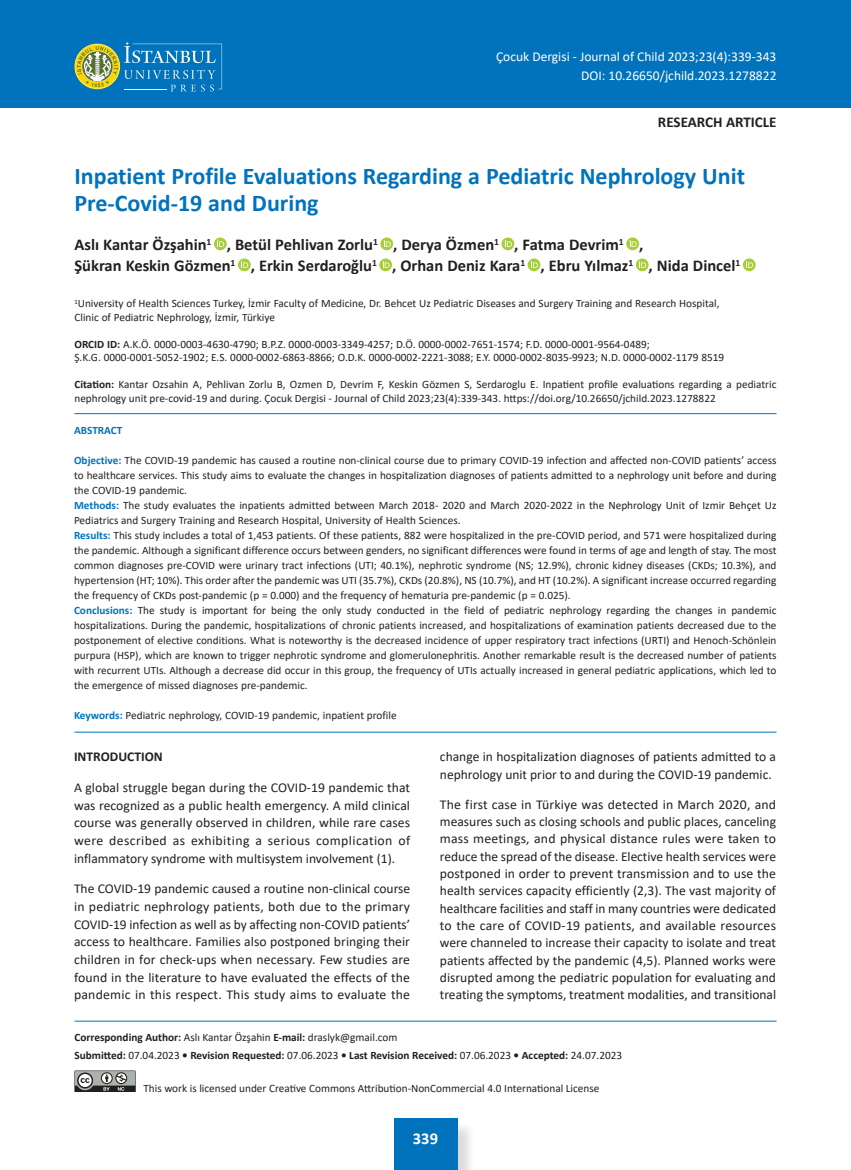
<style>
.page{position:relative;width:851px;height:1170px;background:#fff}
.page>*{position:absolute;margin:0;border:0;box-sizing:border-box;transform-origin:0 0}
.Baslik_1{font:700 24px/27px "Calibri";color:#0073bc}
.Yazarlar{font:700 16.5px "Calibri";color:#231f20}
.t1{font:700 16.5px "Calibri";color:#fff}
.t2{font:700 15px "Calibri";color:#231f20}
.Ana_metin{font:13.5px/17.2px "Calibri";color:#231f20;text-align:justify}
.t3{font:13.5px "Calibri";color:#fff}
.Baslık{font:700 13.5px "Calibri";color:#231f20}
.Abstract{font:11.25px/15px "Calibri";color:#231f20;text-align:justify}
.t4{font:700 11.25px "Calibri";color:#231f20}
.Keyword{font:11.25px "Calibri";color:#231f20}
.Abstract-2{font:700 11.25px "Calibri";color:#0073bc}
.s1{font-weight:700}
.s2{font-weight:700;color:#0073bc}
.s3{font-weight:400}
</style>
<div class="page">
<div style="left:396px;top:1121px;width:80px;height:48px;background:#231f20;opacity:.16"></div>
<div style="left:393px;top:1118px;width:64px;height:51px;background:#0073bc"></div>
<div style="left:0;top:0;width:850px;height:107px;background:#0073bc"></div>
<svg style="left:214px;top:237px;width:13px;height:13px"></svg>
<svg style="left:217px;top:240px;width:7px;height:7px"></svg>
<svg style="left:380px;top:237px;width:13px;height:13px"></svg>
<svg style="left:383px;top:240px;width:7px;height:7px"></svg>
<svg style="left:501px;top:237px;width:13px;height:13px"></svg>
<svg style="left:505px;top:240px;width:6px;height:7px"></svg>
<svg style="left:626px;top:237px;width:13px;height:13px"></svg>
<svg style="left:629px;top:240px;width:7px;height:7px"></svg>
<svg style="left:238px;top:258px;width:13px;height:13px"></svg>
<svg style="left:241px;top:261px;width:7px;height:7px"></svg>
<svg style="left:379px;top:258px;width:13px;height:13px"></svg>
<svg style="left:382px;top:261px;width:7px;height:7px"></svg>
<svg style="left:527px;top:258px;width:13px;height:13px"></svg>
<svg style="left:531px;top:261px;width:7px;height:7px"></svg>
<svg style="left:635px;top:258px;width:13px;height:13px"></svg>
<svg style="left:639px;top:261px;width:7px;height:7px"></svg>
<svg style="left:742px;top:258px;width:13px;height:13px"></svg>
<svg style="left:746px;top:261px;width:7px;height:7px"></svg>
<hr style="left:74px;top:1020px;width:702px;height:1px;background:#0073bc">
<hr style="left:74px;top:731px;width:702px;height:1px;background:#0073bc">
<hr style="left:74px;top:413px;width:702px;height:1px;background:#0073bc">
<svg style="left:74px;top:1070px;width:62px;height:21px"></svg>
<svg style="left:74px;top:43px;width:148px;height:49px"></svg>
<p class="t3" style="left:496px;top:47px;width:282px">Çocuk Dergisi - Journal of Child 2023;23(4):339-343</p>
<p class="t3" style="left:581px;top:66px;width:197px">DOI: 10.26650/jchild.2023.1278822</p>
<p class="t2" style="left:658px;top:111px;width:120px">RESEARCH ARTICLE</p>
<p class="Baslik_1" style="left:74px;top:162px;width:672px">Inpatient Profile Evaluations Regarding a Pediatric Nephrology Unit<br>Pre-Covid-19 and During</p>
<p class="Yazarlar" style="left:74px;top:233px;width:570px">Aslı Kantar Özşahin<sup>1</sup> , Betül Pehlivan Zorlu<sup>1</sup> , Derya Özmen<sup>1</sup> , Fatma Devrim<sup>1</sup> ,</p>
<p class="Yazarlar" style="left:74px;top:254px;width:667px">Şükran Keskin Gözmen<sup>1</sup> , Erkin Serdaroğlu<sup>1</sup> , Orhan Deniz Kara<sup>1</sup> , Ebru Yılmaz<sup>1</sup> , Nida Dincel<sup>1</sup></p>
<p class="Abstract" style="left:74px;top:296px;width:646px"><sup>1</sup>University of Health Sciences Turkey, İzmir Faculty of Medicine, Dr. Behcet Uz Pediatric Diseases and Surgery Training and Research Hospital,</p>
<p class="Abstract" style="left:74px;top:309px;width:202px">Clinic of Pediatric Nephrology, İzmir, Türkiye</p>
<p class="Abstract" style="left:74px;top:337px;width:651px;line-height:13.5px"><span class="s1">ORCID ID:</span> A.K.Ö. 0000-0003-4630-4790; B.P.Z. 0000-0003-3349-4257; D.Ö. 0000-0002-7651-1574; F.D. 0000-0001-9564-0489;<br>Ş.K.G. 0000-0001-5052-1902; E.S. 0000-0002-6863-8866; O.D.K. 0000-0002-2221-3088; E.Y. 0000-0002-8035-9923; N.D. 0000-0002-1179 8519</p>
<p class="Abstract" style="left:74px;top:377px;width:703px;line-height:13.5px"><span class="s1">Citation:</span> Kantar Ozsahin A, Pehlivan Zorlu B, Ozmen D, Devrim F, Keskin Gözmen S, Serdaroglu E. Inpatient profile evaluations regarding a pediatric nephrology unit pre-covid-19 and during. Çocuk Dergisi - Journal of Child 2023;23(4):339-343. https://doi.org/10.26650/jchild.2023.1278822</p>
<p class="Abstract-2" style="left:74px;top:422px;width:50px">ABSTRACT</p>
<p class="Abstract" style="left:74px;top:452px;width:703px"><span class="s2">Objective:</span> The COVID-19 pandemic has caused a routine non-clinical course due to primary COVID-19 infection and affected non-COVID patients’ access to healthcare services. This study aims to evaluate the changes in hospitalization diagnoses of patients admitted to a nephrology unit before and during the COVID-19 pandemic.</p>
<p class="Abstract" style="left:74px;top:497px;width:703px"><span class="s2">Methods:</span> The study evaluates the inpatients admitted between March 2018- 2020 and March 2020-2022 in the Nephrology Unit of Izmir Behçet Uz<br>Pediatrics and Surgery Training and Research Hospital, University of Health Sciences.</p>
<p class="Abstract" style="left:74px;top:527px;width:704px"><span class="s2">Results:</span> This study includes a total of 1,453 patients. Of these patients, 882 were hospitalized in the pre-COVID period, and 571 were hospitalized during the pandemic. Although a significant difference occurs between genders, no significant differences were found in terms of age and length of stay. The most common diagnoses pre-COVID were urinary tract infections (UTI; 40.1%), nephrotic syndrome (NS; 12.9%), chronic kidney diseases (CKDs; 10.3%), and hypertension (HT; 10%). This order after the pandemic was UTI (35.7%), CKDs (20.8%), NS (10.7%), and HT (10.2%). A significant increase occurred regarding the frequency of CKDs post-pandemic (p = 0.000) and the frequency of hematuria pre-pandemic (p = 0.025).</p>
<p class="Abstract" style="left:74px;top:602px;width:704px"><span class="s2">Conclusions:</span> The study is important for being the only study conducted in the field of pediatric nephrology regarding the changes in pandemic hospitalizations. During the pandemic, hospitalizations of chronic patients increased, and hospitalizations of examination patients decreased due to the postponement of elective conditions. What is noteworthy is the decreased incidence of upper respiratory tract infections (URTI) and Henoch-Schönlein purpura (HSP), which are known to trigger nephrotic syndrome and glomerulonephritis. Another remarkable result is the decreased number of patients with recurrent UTIs. Although a decrease did occur in this group, the frequency of UTIs actually increased in general pediatric applications, which led to the emergence of missed diagnoses pre-pandemic.</p>
<p class="Keyword" style="left:74px;top:707px;width:324px"><span class="s2">Keywords:</span> Pediatric nephrology, COVID-19 pandemic, inpatient profile</p>
<p class="Baslık" style="left:74px;top:747px;width:90px">INTRODUCTION</p>
<p class="Ana_metin" style="left:74px;top:778px;width:337px;line-height:17.7px">A global struggle began during the COVID-19 pandemic that was recognized as a public health emergency. A mild clinical course was generally observed in children, while rare cases were described as exhibiting a serious complication of inflammatory syndrome with multisystem involvement (1).</p>
<p class="Ana_metin" style="left:74px;top:879px;width:337px;line-height:17.7px">The COVID-19 pandemic caused a routine non-clinical course in pediatric nephrology patients, both due to the primary COVID-19 infection as well as by affecting non-COVID patients’ access to healthcare. Families also postponed bringing their children in for check-ups when necessary. Few studies are found in the literature to have evaluated the effects of the pandemic in this respect. This study aims to evaluate the</p>
<p class="Ana_metin" style="left:440px;top:747px;width:337px">change in hospitalization diagnoses of patients admitted to a nephrology unit prior to and during the COVID-19 pandemic.</p>
<p class="Ana_metin" style="left:440px;top:795px;width:337px">The first case in Türkiye was detected in March 2020, and measures such as closing schools and public places, canceling mass meetings, and physical distance rules were taken to reduce the spread of the disease. Elective health services were postponed in order to prevent transmission and to use the health services capacity efficiently (2,3). The vast majority of healthcare facilities and staff in many countries were dedicated to the care of COVID-19 patients, and available resources were channeled to increase their capacity to isolate and treat patients affected by the pandemic (4,5). Planned works were disrupted among the pediatric population for evaluating and treating the symptoms, treatment modalities, and transitional</p>
<p class="Abstract" style="left:74px;top:1029px;width:324px"><span class="s1">Corresponding Author:</span> Aslı Kantar Özşahin <span class="s1">E-mail:</span> draslyk@gmail.com</p>
<p class="t4" style="left:74px;top:1047px;width:549px">Submitted: <span class="s3">07.04.2023</span> • Revision Requested: <span class="s3">07.06.2023</span> • Last Revision Received: <span class="s3">07.06.2023</span> • Accepted: <span class="s3">24.07.2023</span></p>
<p class="Abstract" style="left:143px;top:1080px;width:457px">This work is licensed under Creative Commons Attribution-NonCommercial 4.0 International License</p>
<h2 class="t1" style="left:413px;top:1126px;width:27px">339</h2>
</div>
